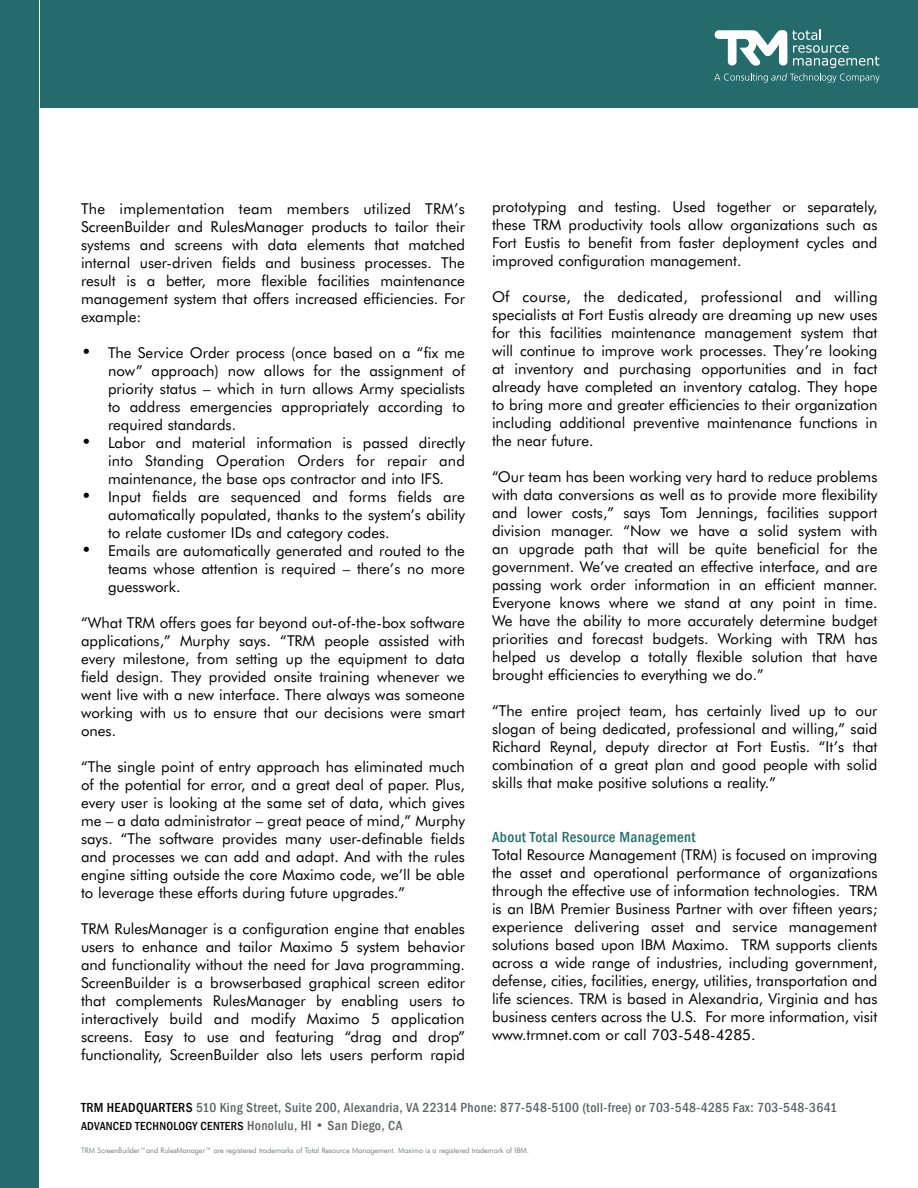
<style>
.page{position:relative;width:918px;height:1188px;background:#fff}
.page>*{position:absolute;margin:0;border:0;box-sizing:border-box;transform-origin:0 0}
.t1{font:15px/18px "Futura BT";color:#000;text-align:justify}
.t2{font:500 condensed 15px "Franklin Gothic";letter-spacing:.025em;color:#266b6c}
.t3{font:500 condensed 13.5px "Franklin Gothic";letter-spacing:.025em;color:#5f6265}
.t4{font:500 condensed 12px "Franklin Gothic";letter-spacing:.025em;color:#000}
.t5{font:300 7.5px "Futura BT";color:#5f6265}
.s1{font-weight:500;font-size:18px}
.s2{color:#000}
.s3{font-size:13.5px;color:#5f6265}
</style>
<div class="page">
<div style="left:41px;top:0;width:877px;height:108px;background:#266b6c"></div>
<div style="left:0;top:0;width:39px;height:1188px;background:#266b6c"></div>
<svg style="left:714px;top:30px;width:166px;height:53px"></svg>
<p class="t1" style="left:492px;top:198px;width:387px">prototyping and testing. Used together or separately, these TRM productivity tools allow organizations such as Fort Eustis to benefit from faster deployment cycles and improved configuration management.</p>
<p class="t1" style="left:492px;top:288px;width:387px">Of course, the dedicated, professional and willing specialists at Fort Eustis already are dreaming up new uses for this facilities maintenance management system that will continue to improve work processes. They’re looking at inventory and purchasing opportunities and in fact already have completed an inventory catalog. They hope to bring more and greater efficiencies to their organization including additional preventive maintenance functions in the near future.</p>
<p class="t1" style="left:492px;top:468px;width:387px">“Our team has been working very hard to reduce problems with data conversions as well as to provide more flexibility and lower costs,” says Tom Jennings, facilities support division manager. “Now we have a solid system with an upgrade path that will be quite beneficial for the government. We’ve created an effective interface, and are passing work order information in an efficient manner.<br>Everyone knows where we stand at any point in time.<br>We have the ability to more accurately determine budget priorities and forecast budgets. Working with TRM has helped us develop a totally flexible solution that have brought efficiencies to everything we do.”</p>
<p class="t1" style="left:492px;top:702px;width:387px">“The entire project team, has certainly lived up to our slogan of being dedicated, professional and willing,” said Richard Reynal, deputy director at Fort Eustis. “It’s that combination of a great plan and good people with solid skills that make positive solutions a reality.”</p>
<p class="t1" style="left:81px;top:200px;width:386px">The implementation team members utilized TRM’s ScreenBuilder and RulesManager products to tailor their systems and screens with data elements that matched internal user-driven fields and business processes. The result is a better, more flexible facilities maintenance management system that offers increased efficiencies. For example:</p>
<p class="t1" style="left:108px;top:344px;width:359px;text-indent:-27px"><span class="s1">•</span> The Service Order process (once based on a “fix me now” approach) now allows for the assignment of priority status – which in turn allows Army specialists to address emergencies appropriately according to required standards.</p>
<p class="t1" style="left:108px;top:434px;width:359px;text-indent:-27px"><span class="s1">•</span> Labor and material information is passed directly into Standing Operation Orders for repair and maintenance, the base ops contractor and into IFS.</p>
<p class="t1" style="left:108px;top:488px;width:358px;text-indent:-27px"><span class="s1">•</span> Input fields are sequenced and forms fields are automatically populated, thanks to the system’s ability to relate customer IDs and category codes.</p>
<p class="t1" style="left:108px;top:542px;width:359px;text-indent:-27px"><span class="s1">•</span> Emails are automatically generated and routed to the teams whose attention is required – there’s no more guesswork.</p>
<p class="t1" style="left:81px;top:614px;width:386px">“What TRM offers goes far beyond out-of-the-box software applications,” Murphy says. “TRM people assisted with every milestone, from setting up the equipment to data field design. They provided onsite training whenever we went live with a new interface. There always was someone working with us to ensure that our decisions were smart ones.</p>
<p class="t1" style="left:81px;top:758px;width:386px">“The single point of entry approach has eliminated much of the potential for error, and a great deal of paper. Plus, every user is looking at the same set of data, which gives me – a data administrator – great peace of mind,” Murphy says. “The software provides many user-definable fields and processes we can add and adapt. And with the rules engine sitting outside the core Maximo code, we’ll be able to leverage these efforts during future upgrades.”</p>
<p class="t1" style="left:81px;top:920px;width:386px">TRM RulesManager is a configuration engine that enables users to enhance and tailor Maximo 5 system behavior and functionality without the need for Java programming.<br>ScreenBuilder is a browserbased graphical screen editor that complements RulesManager by enabling users to interactively build and modify Maximo 5 application screens. Easy to use and featuring “drag and drop” functionality, ScreenBuilder also lets users perform rapid</p>
<p class="t3" style="left:81px;top:1098px;width:758px"><span class="s2">TRM HEADQUARTERS</span> 510 King Street, Suite 200, Alexandria, VA 22314 Phone: 877-548-5100 (toll-free) or 703-548-4285 Fax: 703-548-3641</p>
<p class="t4" style="left:81px;top:1118px;width:323px">ADVANCED TECHNOLOGY CENTERS <span class="s3">Honolulu, HI • San Diego, CA</span></p>
<p class="t5" style="left:81px;top:1146px;width:450px">TRM ScreenBuilder™and RulesManager™ are registered trademarks of Total Resource Management. Maximo is a registered trademark of IBM.</p>
<p class="t2" style="left:492px;top:828px;width:205px">About Total Resource Management</p>
<p class="t1" style="left:492px;top:846px;width:387px">Total Resource Management (TRM) is focused on improving the asset and operational performance of organizations through the effective use of information technologies. TRM is an IBM Premier Business Partner with over fifteen years; experience delivering asset and service management solutions based upon IBM Maximo. TRM supports clients across a wide range of industries, including government, defense, cities, facilities, energy, utilities, transportation and life sciences. TRM is based in Alexandria, Virginia and has business centers across the U.S. For more information, visit www.trmnet.com or call 703-548-4285.</p>
</div>
